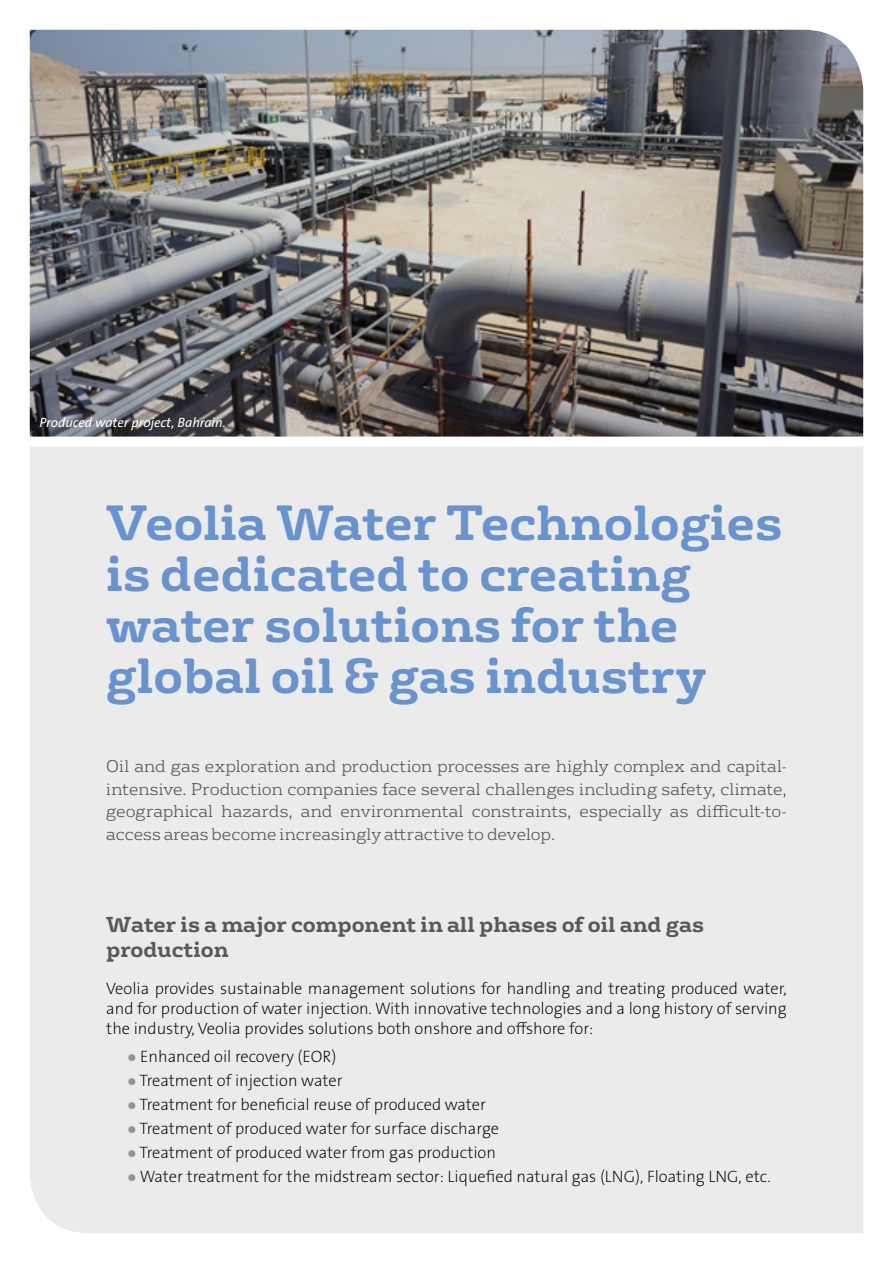
<style>
.page{position:relative;width:893px;height:1263px;background:#fff}
.page>*{position:absolute;margin:0;border:0;box-sizing:border-box;transform-origin:0 0}
.t1{font:700 48px/51px "FS Rufus";color:#6993cd}
.t2{font:700 21px/25.2px "FS Rufus";color:#58595b}
.t3{font:16.5px/19.8px "The Sans Veolia W2 Ex Lig";color:#000;text-align:justify}
.t4{font:300 16.5px/22.5px "FS Rufus";color:#58595b;text-align:justify}
.t5{font:13.5px "The Sans Veolia W5 Pla It";color:#fff}
.s1{color:#939598}
</style>
<div class="page">
<div style="left:30px;top:447px;width:833px;height:786px;background:#ebebec"></div>
<img style="left:30px;top:30px;width:833px;height:407px">
<p class="t5" style="left:39px;top:413px;width:188px">Produced water project, Bahrain.</p>
<h1 class="t1" style="left:106px;top:493px;width:678px">Veolia Water Technologies is dedicated to creating water solutions for the global oil &amp; gas industry</h1>
<p class="t4" style="left:106px;top:754px;width:682px">Oil and gas exploration and production processes are highly complex and capital&shy;intensive. Production companies face several challenges including safety, climate, geographical hazards, and environmental constraints, especially as difficult-to&shy;access areas become increasingly attractive to develop.</p>
<p class="t2" style="left:106px;top:910px;width:599px">Water is a major component in all phases of oil and gas production</p>
<p class="t3" style="left:106px;top:978px;width:682px">Veolia provides sustainable management solutions for handling and treating produced water, and for production of water injection. With innovative technologies and a long history of serving the industry, Veolia provides solutions both onshore and offshore for:</p>
<p class="t3" style="left:128px;top:1046px;width:210px"><span class="s1">●</span> Enhanced oil recovery (EOR)</p>
<p class="t3" style="left:128px;top:1070px;width:216px"><span class="s1">●</span> Treatment of injection water</p>
<p class="t3" style="left:128px;top:1094px;width:360px"><span class="s1">●</span> Treatment for beneficial reuse of produced water</p>
<p class="t3" style="left:128px;top:1119px;width:373px"><span class="s1">●</span> Treatment of produced water for surface discharge</p>
<p class="t3" style="left:128px;top:1143px;width:370px"><span class="s1">●</span> Treatment of produced water from gas production</p>
<p class="t3" style="left:128px;top:1167px;width:645px"><span class="s1">●</span> Water treatment for the midstream sector: Liquefied natural gas (LNG), Floating LNG, etc.</p>
</div>
